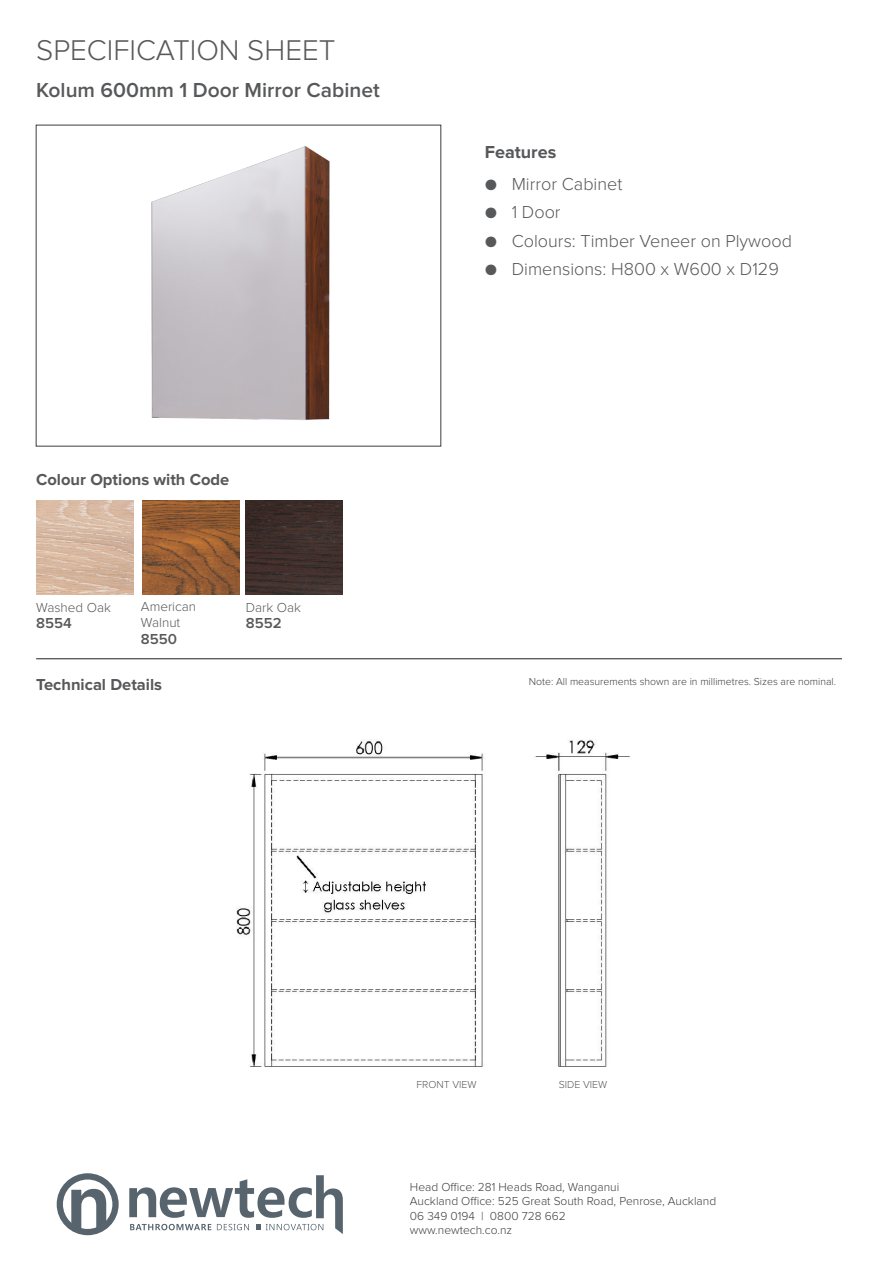
<style>
.page{position:relative;width:893px;height:1263px;background:#fff}
.page>*{position:absolute;margin:0;border:0;box-sizing:border-box;transform-origin:0 0}
.t1{font:300 29.55px "Proxima Nova";color:#57585a}
.t2{font:600 21px "Proxima Nova";color:#57585a}
.t3{font:300 18px "Proxima Nova";color:#57585a}
.t4{font:700 18px "Proxima Nova";color:#57585a}
.t5{font:700 16.5px "Proxima Nova";color:#57585a}
.t6{font:600 15px "Proxima Nova";color:#57585a}
.t7{font:300 13.5px/16.5px "Proxima Nova";color:#57585a}
.t8{font:300 12px "Proxima Nova";color:#3e3e3f}
.t9{font:300 10.5px "Proxima Nova";color:#3e3e3f}
.t10{font:300 10.5px "Proxima Nova";color:#57585a}
</style>
<div class="page">
<div style="left:57px;top:1173px;width:62px;height:62px;border:6px solid #57646d;border-radius:50%"></div>
<svg style="left:71px;top:1189px;width:35px;height:43px"></svg>
<svg style="left:129px;top:1175px;width:214px;height:59px"></svg>
<img style="left:151px;top:146px;width:179px;height:274px">
<hr style="left:36px;top:658px;width:806px;height:1px;background:#231f20">
<img style="left:236px;top:739px;width:394px;height:328px">
<img style="left:142px;top:500px;width:97px;height:95px">
<img style="left:36px;top:500px;width:97px;height:95px">
<img style="left:246px;top:500px;width:97px;height:95px">
<p class="t1" style="left:36px;top:36px;width:301px">SPECIFICATION SHEET</p>
<p class="t2" style="left:36px;top:80px;width:345px">Kolum 600mm 1 Door Mirror Cabinet</p>
<p class="t5" style="left:36px;top:472px;width:195px">Colour Options with Code</p>
<p class="t7" style="left:36px;top:599px;width:76px">Washed Oak</p>
<p class="t6" style="left:36px;top:616px;width:37px">8554</p>
<p class="t7" style="left:141px;top:598px;width:57px">American<br>Walnut</p>
<p class="t6" style="left:141px;top:632px;width:38px">8550</p>
<p class="t5" style="left:36px;top:677px;width:127px">Technical Details</p>
<p class="t7" style="left:246px;top:599px;width:57px">Dark Oak</p>
<p class="t6" style="left:246px;top:616px;width:37px">8552</p>
<p class="t4" style="left:485px;top:143px;width:73px">Features</p>
<p class="t3" style="left:485px;top:176px;width:139px">● Mirror Cabinet</p>
<p class="t3" style="left:485px;top:204px;width:77px">● 1 Door</p>
<p class="t3" style="left:485px;top:232px;width:309px">● Colours: Timber Veneer on Plywood</p>
<p class="t3" style="left:485px;top:260px;width:296px">● Dimensions: H800 x W600 x D129</p>
<p class="t9" style="left:529px;top:677px;width:309px">Note: All measurements shown are in millimetres. Sizes are nominal.</p>
<p class="t10" style="left:416px;top:1080px;width:62px">FRONT VIEW</p>
<p class="t10" style="left:559px;top:1080px;width:50px">SIDE VIEW</p>
<p class="t8" style="left:410px;top:1181px;width:211px">Head Office: 281 Heads Road, Wanganui</p>
<p class="t8" style="left:410px;top:1196px;width:308px">Auckland Office: 525 Great South Road, Penrose, Auckland</p>
<p class="t8" style="left:410px;top:1210px;width:157px">06 349 0194 | 0800 728 662</p>
<p class="t8" style="left:410px;top:1225px;width:104px">www.newtech.co.nz</p>
</div>
